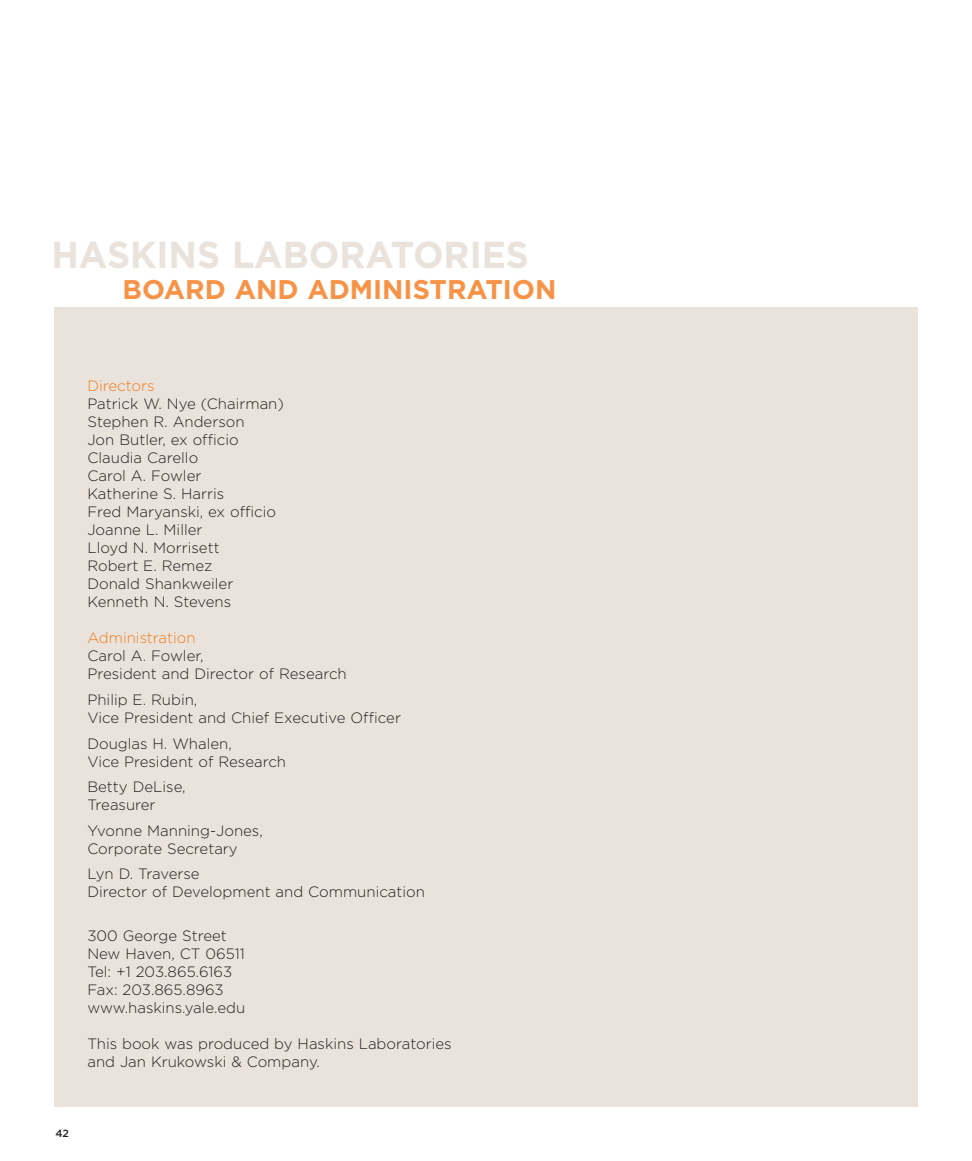
<style>
.page{position:relative;width:972px;height:1161px;background:#fff}
.page>*{position:absolute;margin:0;border:0;box-sizing:border-box;transform-origin:0 0}
.t1{font:700 37.5px "Gotham";color:#e9e3db;scale:.96 1}
.t2{font:700 27px "Gotham";color:#f79347}
.t3{font:300 15px/18px "Gotham";color:#231f20}
.t4{font:300 15px "Gotham";color:#f47b20}
.t5{font:500 10.5px "Gotham";color:#231f20}
</style>
<div class="page">
<div style="left:54px;top:308px;width:864px;height:799px;background:#e9e3db"></div>
<h1 class="t1" style="left:52px;top:240px;width:499px">HASKINS LABORATORIES</h1>
<h2 class="t2" style="left:123px;top:280px;width:435px">BOARD AND ADMINISTRATION</h2>
<p class="t4" style="left:87px;top:381px;width:69px">Directors</p>
<p class="t3" style="left:87px;top:396px;width:198px">Patrick W. Nye (Chairman)<br>Stephen R. Anderson<br>Jon Butler, ex officio<br>Claudia Carello<br>Carol A. Fowler<br>Katherine S. Harris<br>Fred Maryanski, ex officio<br>Joanne L. Miller<br>Lloyd N. Morrisett<br>Robert E. Remez<br>Donald Shankweiler<br>Kenneth N. Stevens</p>
<p class="t4" style="left:87px;top:633px;width:110px">Administration</p>
<p class="t3" style="left:87px;top:648px;width:261px">Carol A. Fowler,<br>President and Director of Research</p>
<p class="t3" style="left:87px;top:692px;width:315px">Philip E. Rubin,<br>Vice President and Chief Executive Officer</p>
<p class="t3" style="left:87px;top:735px;width:200px">Douglas H. Whalen,<br>Vice President of Research</p>
<p class="t3" style="left:87px;top:779px;width:100px">Betty DeLise,<br>Treasurer</p>
<p class="t3" style="left:87px;top:822px;width:177px">Yvonne Manning-Jones,<br>Corporate Secretary</p>
<p class="t3" style="left:87px;top:866px;width:339px">Lyn D. Traverse<br>Director of Development and Communication</p>
<p class="t3" style="left:87px;top:928px;width:159px">300 George Street<br>New Haven, CT 06511<br>Tel: +1 203.865.6163<br>Fax: 203.865.8963 www.haskins.yale.edu</p>
<p class="t3" style="left:87px;top:1036px;width:366px">This book was produced by Haskins Laboratories and Jan Krukowski &amp; Company.</p>
<p class="t5" style="left:56px;top:1130px;width:15px">42</p>
</div>
